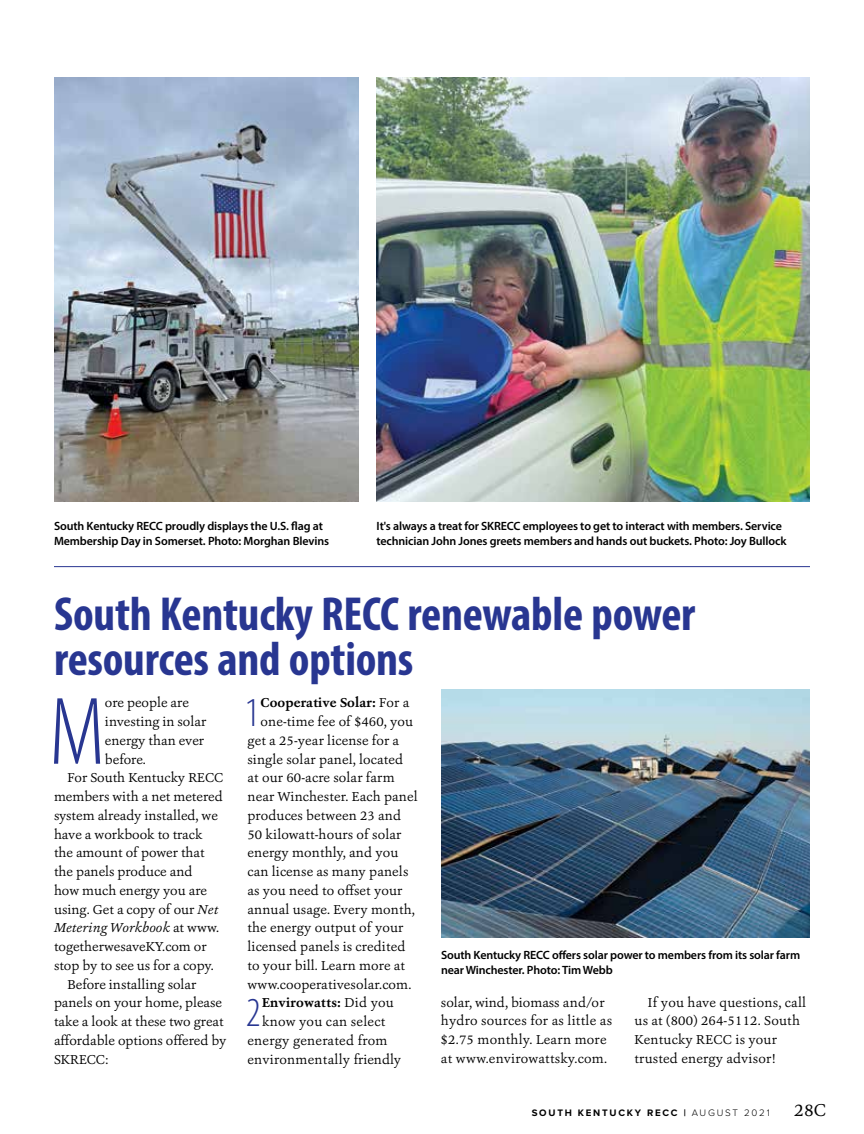
<style>
.page{position:relative;width:864px;height:1134px;background:#fff}
.page>*{position:absolute;margin:0;border:0;box-sizing:border-box;transform-origin:0 0}
.t1{font:300 condensed 96.9px "Myriad Pro";color:#283691}
.t2{font:700 condensed 48px/45px "Myriad Pro";letter-spacing:-.005em;color:#283691}
.t3{font:300 condensed 41.25px "Myriad Pro";color:#283691}
.t4{font:18px "Ashbury";color:#000}
.t5{font:13.5px/18.8px "Ashbury";letter-spacing:.005em;color:#000}
.t6{font:700 13.5px "Ashbury";letter-spacing:.01em;color:#000}
.t7{font:italic 13.5px "Ashbury";color:#000}
.t8{font:600 12px/15px "Myriad Pro";letter-spacing:-.01em;color:#000}
.t9{font:700 9.75px "Proxima Nova";letter-spacing:.18em;color:#000}
.s1{font-weight:400}
.s2{font-style:italic}
.s3{font-style:normal}
.s4{font-weight:300}
</style>
<div class="page">
<img style="left:54px;top:78px;width:304px;height:424px">
<img style="left:376px;top:78px;width:434px;height:424px">
<img style="left:441px;top:689px;width:369px;height:248px">
<hr style="left:54px;top:566px;width:756px;height:1px;background:#283691">
<p class="t8" style="left:54px;top:518px;width:277px">South Kentucky RECC proudly displays the U.S. flag at<br>Membership Day in Somerset. Photo: Morghan Blevins</p>
<p class="t8" style="left:376px;top:518px;width:411px">It's always a treat for SKRECC employees to get to interact with members. Service technician John Jones greets members and hands out buckets. Photo: Joy Bullock</p>
<h2 class="t2" style="left:54px;top:591px;width:643px">South Kentucky RECC renewable power resources and options</h2>
<h1 class="t1" style="left:49px;top:674px;width:57px">M</h1>
<p class="t5" style="left:105px;top:694px;width:85px">ore people are</p>
<h3 class="t3" style="left:244px;top:688px;width:16px">1</h3>
<p class="t6" style="left:261px;top:694px;width:150px">Cooperative Solar: <span class="s1">For a</span></p>
<p class="t5" style="left:105px;top:712px;width:103px">investing in solar</p>
<p class="t5" style="left:105px;top:731px;width:101px">energy than ever</p>
<p class="t5" style="left:105px;top:750px;width:42px">before.</p>
<p class="t5" style="left:68px;top:769px;width:157px">For South Kentucky RECC</p>
<p class="t5" style="left:54px;top:787px;width:170px">members with a net metered</p>
<p class="t5" style="left:54px;top:806px;width:165px">system already installed, we</p>
<p class="t5" style="left:54px;top:825px;width:150px">have a workbook to track</p>
<p class="t5" style="left:54px;top:844px;width:152px">the amount of power that</p>
<p class="t5" style="left:54px;top:862px;width:140px">the panels produce and</p>
<p class="t5" style="left:54px;top:881px;width:155px">how much energy you are</p>
<p class="t5" style="left:54px;top:900px;width:166px">using. Get a copy of our <span class="s2">Net</span></p>
<p class="t7" style="left:54px;top:919px;width:167px">Metering Workbook <span class="s3">at www.</span></p>
<p class="t5" style="left:54px;top:937px;width:154px">togetherwesaveKY.com or</p>
<p class="t5" style="left:54px;top:956px;width:161px">stop by to see us for a copy.</p>
<p class="t5" style="left:68px;top:975px;width:130px">Before installing solar</p>
<p class="t5" style="left:54px;top:994px;width:170px">panels on your home, please</p>
<p class="t5" style="left:54px;top:1012px;width:171px">take a look at these two great</p>
<p class="t5" style="left:54px;top:1031px;width:174px">affordable options offered by</p>
<p class="t5" style="left:54px;top:1050px;width:56px">SKRECC:</p>
<p class="t5" style="left:261px;top:712px;width:154px">one-time fee of $460, you</p>
<p class="t5" style="left:247px;top:731px;width:153px">get a 25-year license for a</p>
<p class="t5" style="left:247px;top:750px;width:157px">single solar panel, located</p>
<p class="t5" style="left:247px;top:769px;width:149px">at our 60-acre solar farm</p>
<p class="t5" style="left:247px;top:787px;width:172px">near Winchester. Each panel</p>
<p class="t5" style="left:247px;top:806px;width:155px">produces between 23 and</p>
<p class="t5" style="left:247px;top:825px;width:156px">50 kilowatt-hours of solar</p>
<p class="t5" style="left:247px;top:844px;width:153px">energy monthly, and you</p>
<p class="t5" style="left:247px;top:862px;width:162px">can license as many panels</p>
<p class="t5" style="left:247px;top:881px;width:157px">as you need to offset your</p>
<p class="t5" style="left:247px;top:900px;width:169px">annual usage. Every month,</p>
<p class="t5" style="left:247px;top:919px;width:157px">the energy output of your</p>
<p class="t5" style="left:247px;top:937px;width:159px">licensed panels is credited</p>
<p class="t5" style="left:247px;top:956px;width:159px">to your bill. Learn more at</p>
<p class="t5" style="left:247px;top:975px;width:165px">www.cooperativesolar.com.</p>
<h3 class="t3" style="left:246px;top:988px;width:16px">2</h3>
<p class="t6" style="left:262px;top:994px;width:133px">Envirowatts: <span class="s1">Did you</span></p>
<p class="t8" style="left:441px;top:948px;width:361px">South Kentucky RECC offers solar power to members from its solar farm near Winchester. Photo: Tim Webb</p>
<p class="t5" style="left:441px;top:993px;width:173px">solar, wind, biomass and/or hydro sources for as little as $2.75 monthly. Learn more at www.envirowattsky.com.</p>
<p class="t5" style="left:634px;top:993px;width:173px;text-indent:14px">If you have questions, call us at (800) 264-5112. South<br>Kentucky RECC is your trusted energy advisor!</p>
<p class="t5" style="left:262px;top:1012px;width:125px">know you can select</p>
<p class="t5" style="left:248px;top:1031px;width:141px">energy generated from</p>
<p class="t5" style="left:248px;top:1050px;width:155px">environmentally friendly</p>
<p class="t9" style="left:532px;top:1106px;width:239px">SOUTH KENTUCKY RECC | <span class="s4">AUGUST 2021</span></p>
<h3 class="t4" style="left:794px;top:1099px;width:34px">28C</h3>
</div>
